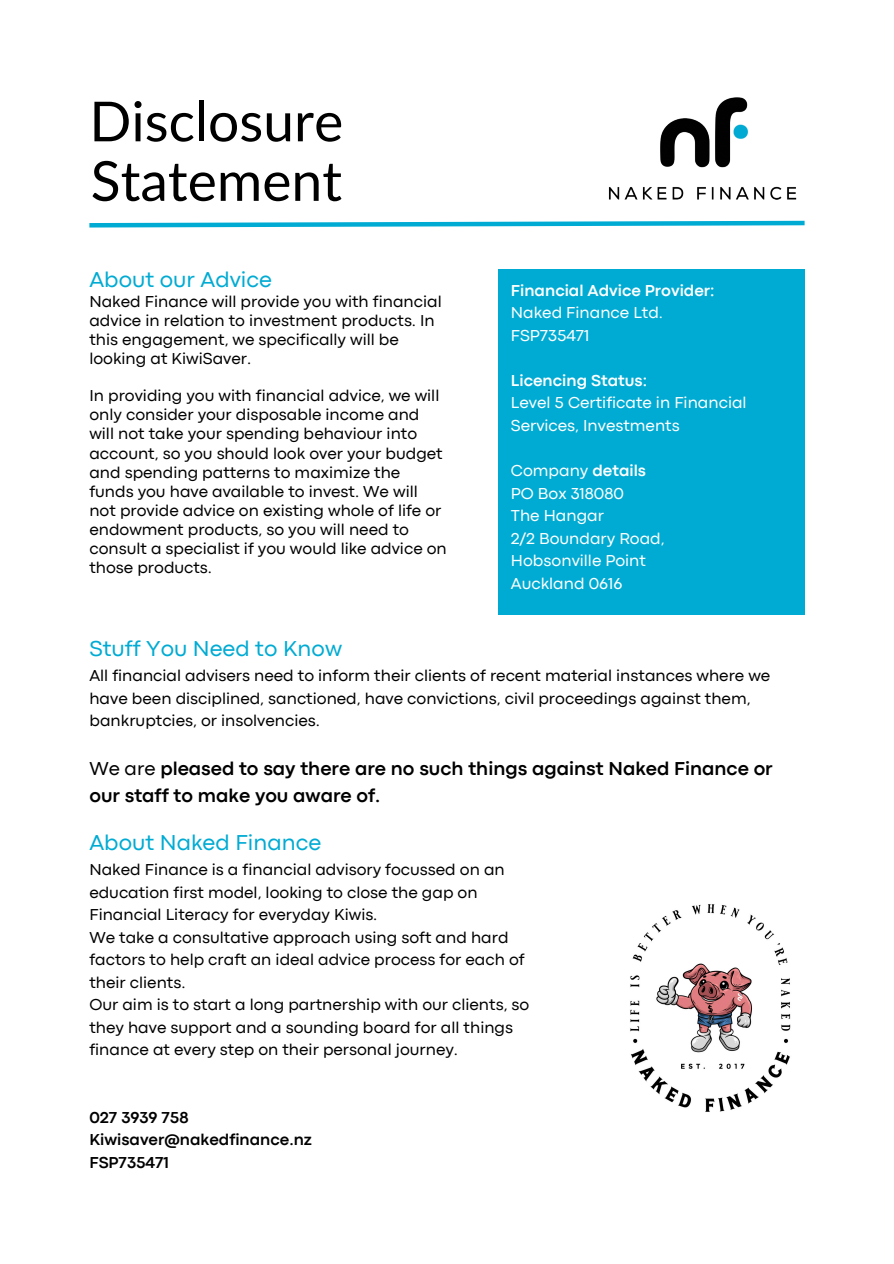
<style>
.page{position:relative;width:894px;height:1264px;background:#fff}
.page>*{position:absolute;margin:0;border:0;box-sizing:border-box;transform-origin:0 0}
.t1{font:55.2px/59.6px "Lato";color:#000}
.t2{font:22.5px "Codec Pro";color:#00abd3}
.t3{font:700 19.5px/27px "Codec Pro";color:#000}
.t4{font:16.5px/19.2px "Codec Pro";color:#000}
.t5{font:16.5px/22.5px "Codec Pro";color:#fff}
.t6{font:700 16.5px/22.5px "Codec Pro";color:#000}
.t7{font:700 16.5px "Codec Pro";color:#fff}
.s1{font-weight:700}
.s2{font-weight:400}
</style>
<div class="page">
<img style="left:608px;top:97px;width:189px;height:103px">
<svg style="left:89px;top:220px;width:716px;height:8px"></svg>
<div style="left:497px;top:269px;width:307px;height:345px;background:#00abd3"></div>
<img style="left:572px;top:867px;width:276px;height:275px;border-radius:50%">
<p class="t1" style="left:89px;top:90px;width:255px">Disclosure<br>Statement</p>
<p class="t2" style="left:89px;top:272px;width:184px">About our Advice</p>
<p class="t4" style="left:89px;top:293px;width:354px">Naked Finance will provide you with financial advice in relation to investment products. In this engagement, we specifically will be looking at KiwiSaver.</p>
<p class="t4" style="left:89px;top:387px;width:359px">In providing you with financial advice, we will only consider your disposable income and will not take your spending behaviour into account, so you should look over your budget and spending patterns to maximize the funds you have available to invest. We will not provide advice on existing whole of life or endowment products, so you will need to consult a specialist if you would like advice on those products.</p>
<p class="t7" style="left:510px;top:284px;width:205px">Financial Advice Provider:</p>
<p class="t5" style="left:510px;top:303px;width:154px">Naked Finance Ltd.</p>
<p class="t5" style="left:510px;top:325px;width:80px">FSP735471</p>
<p class="t7" style="left:510px;top:374px;width:138px">Licencing Status:</p>
<p class="t5" style="left:510px;top:393px;width:237px">Level 5 Certificate in Financial<br>Services, Investments</p>
<p class="t5" style="left:510px;top:460px;width:137px">Company <span class="s1">details</span></p>
<p class="t5" style="left:510px;top:483px;width:114px">PO Box 318080</p>
<p class="t5" style="left:510px;top:505px;width:95px">The Hangar</p>
<p class="t5" style="left:510px;top:528px;width:155px">2/2 Boundary Road,</p>
<p class="t5" style="left:510px;top:550px;width:137px">Hobsonville Point</p>
<p class="t5" style="left:510px;top:573px;width:113px">Auckland 0616</p>
<p class="t2" style="left:89px;top:641px;width:254px">Stuff You Need to Know</p>
<p class="t4" style="left:89px;top:665px;width:682px;line-height:22.5px">All financial advisers need to inform their clients of recent material instances where we have been disciplined, sanctioned, have convictions, civil proceedings against them, bankruptcies, or insolvencies.</p>
<p class="t3" style="left:89px;top:756px;width:684px"><span class="s2">We are</span> pleased to say there are no such things against Naked Finance or our staff to make you aware of.</p>
<h2 class="t2" style="left:89px;top:835px;width:233px">About Naked Finance</h2>
<p class="t4" style="left:89px;top:859px;width:417px;line-height:22.5px">Naked Finance is a financial advisory focussed on an education first model, looking to close the gap on<br>Financial Literacy for everyday Kiwis.</p>
<p class="t4" style="left:89px;top:927px;width:437px;line-height:22.5px">We take a consultative approach using soft and hard factors to help craft an ideal advice process for each of their clients.</p>
<p class="t4" style="left:89px;top:994px;width:441px;line-height:22.5px">Our aim is to start a long partnership with our clients, so they have support and a sounding board for all things finance at every step on their personal journey.</p>
<p class="t6" style="left:89px;top:1107px;width:224px">027 3939 758<br>Kiwisaver@nakedfinance.nz<br>FSP735471</p>
</div>
